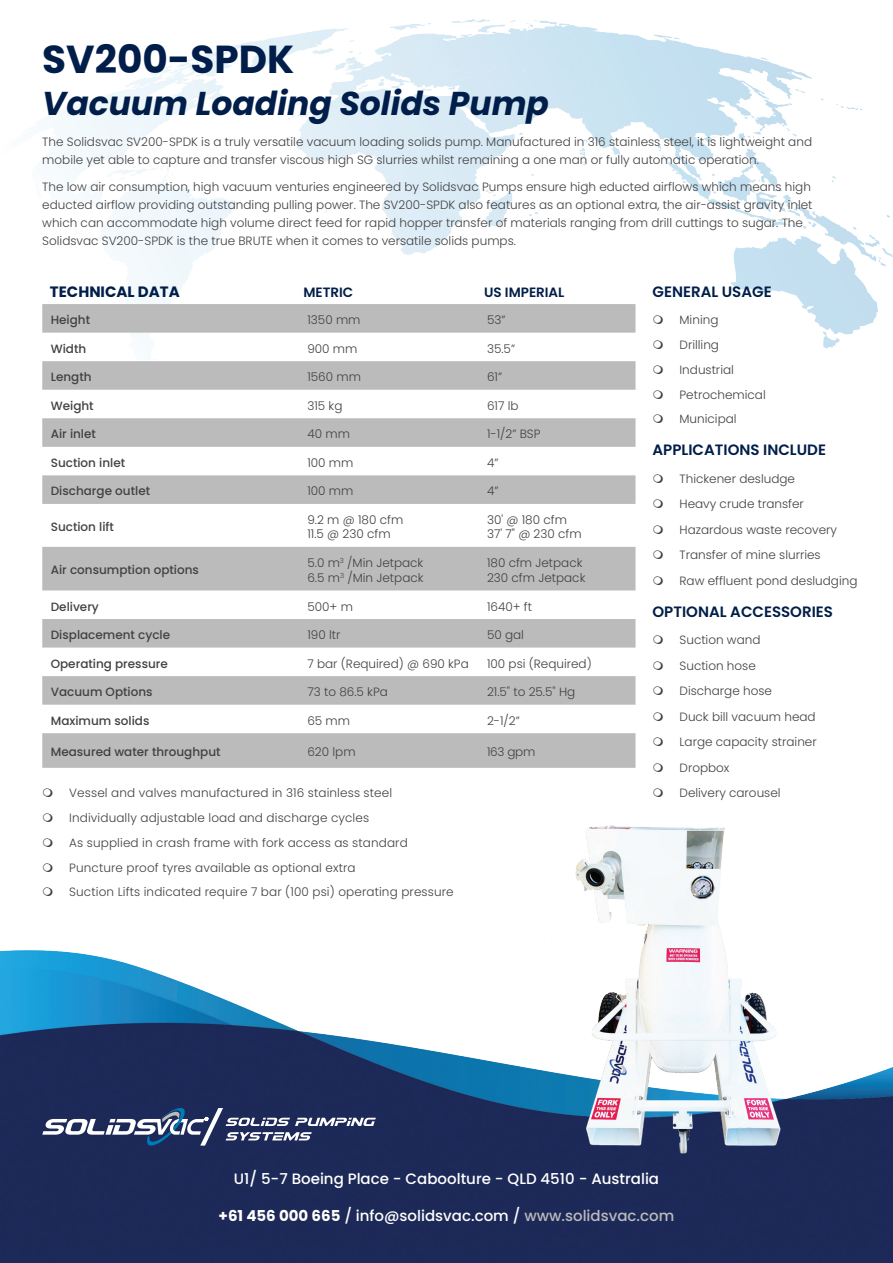
<style>
.page{position:relative;width:893px;height:1263px;background:#fff}
.page>*{position:absolute;margin:0;border:0;box-sizing:border-box;transform-origin:0 0}
.t1{font:700 39px "Poppins";color:#001e49}
.t2{font:italic 700 33px "Poppins";color:#001e49}
.t3{font:500 15px "Poppins";color:#fff}
.t4{font:600 15px "Poppins";color:#001e49}
.t5{font:700 15px "Poppins";color:#001e49}
.t6{font:600 13.5px "Poppins";color:#001e49}
.t7{font:300 12px/25.5px "Poppins";color:#414042}
.t8{font:500 12px "Poppins";color:#414042}
.s1{font-weight:700}
.s2{color:#bbbbbc}
</style>
<div class="page">
<img style="left:0;top:19px;width:893px;height:1244px">
<svg style="left:42px;top:304px;width:593px;height:343px;fill:#bbbbbc"></svg>
<svg style="left:42px;top:676px;width:593px;height:92px;fill:#bbbbbc"></svg>
<svg style="left:42px;top:1108px;width:334px;height:37px;background:#4c577c"></svg>
<img style="left:540px;top:798px;width:277px;height:359px">
<svg style="left:653px;top:316px;width:23px;height:9px"></svg>
<svg style="left:653px;top:340px;width:23px;height:10px"></svg>
<svg style="left:653px;top:365px;width:23px;height:10px"></svg>
<svg style="left:653px;top:390px;width:23px;height:10px"></svg>
<svg style="left:653px;top:415px;width:23px;height:9px"></svg>
<svg style="left:653px;top:474px;width:23px;height:10px"></svg>
<svg style="left:653px;top:500px;width:23px;height:9px"></svg>
<svg style="left:653px;top:525px;width:23px;height:10px"></svg>
<svg style="left:653px;top:551px;width:23px;height:9px"></svg>
<svg style="left:653px;top:576px;width:23px;height:10px"></svg>
<svg style="left:653px;top:636px;width:23px;height:9px"></svg>
<svg style="left:653px;top:661px;width:23px;height:10px"></svg>
<svg style="left:653px;top:687px;width:23px;height:9px"></svg>
<svg style="left:653px;top:712px;width:23px;height:10px"></svg>
<svg style="left:653px;top:738px;width:23px;height:9px"></svg>
<svg style="left:653px;top:763px;width:23px;height:10px"></svg>
<svg style="left:653px;top:789px;width:23px;height:9px"></svg>
<svg style="left:43px;top:789px;width:23px;height:9px"></svg>
<svg style="left:43px;top:813px;width:23px;height:10px"></svg>
<svg style="left:43px;top:838px;width:23px;height:10px"></svg>
<svg style="left:43px;top:863px;width:23px;height:10px"></svg>
<svg style="left:43px;top:888px;width:23px;height:9px"></svg>
<p class="t1" style="left:42px;top:37px;width:254px">SV200-SPDK</p>
<p class="t2" style="left:42px;top:85px;width:508px">Vacuum Loading Solids Pump</p>
<p class="t7" style="left:42px;top:133px;width:771px;line-height:18px">The Solidsvac SV200-SPDK is a truly versatile vacuum loading solids pump. Manufactured in 316 stainless steel, it is lightweight and mobile yet able to capture and transfer viscous high SG slurries whilst remaining a one man or fully automatic operation.</p>
<p class="t7" style="left:42px;top:178px;width:772px;line-height:18px">The low air consumption, high vacuum venturies engineered by Solidsvac Pumps ensure high educted airflows which means high educted airflow providing outstanding pulling power. The SV200-SPDK also features as an optional extra, the air-assist gravity inlet which can accommodate high volume direct feed for rapid hopper transfer of materials ranging from drill cuttings to sugar. The Solidsvac SV200-SPDK is the true BRUTE when it comes to versatile solids pumps.</p>
<p class="t4" style="left:652px;top:283px;width:121px">GENERAL USAGE</p>
<p class="t7" style="left:679px;top:308px;width:88px;line-height:24.8px">Mining<br>Drilling<br>Industrial<br>Petrochemical<br>Municipal</p>
<p class="t4" style="left:652px;top:441px;width:175px">APPLICATIONS INCLUDE</p>
<p class="t7" style="left:679px;top:466px;width:179px">Thickener desludge<br>Heavy crude transfer<br>Hazardous waste recovery<br>Transfer of mine slurries<br>Raw effluent pond desludging</p>
<p class="t4" style="left:652px;top:603px;width:182px">OPTIONAL ACCESSORIES</p>
<p class="t7" style="left:679px;top:627px;width:139px">Suction wand<br>Suction hose<br>Discharge hose<br>Duck bill vacuum head<br>Large capacity strainer<br>Dropbox<br>Delivery carousel</p>
<p class="t5" style="left:50px;top:283px;width:131px">TECHNICAL DATA</p>
<p class="t6" style="left:303px;top:284px;width:51px">METRIC</p>
<p class="t6" style="left:484px;top:284px;width:82px">US IMPERIAL</p>
<p class="t8" style="left:51px;top:313px;width:41px">Height</p>
<p class="t7" style="left:307px;top:307px;width:55px">1350 mm</p>
<p class="t7" style="left:487px;top:307px;width:20px">53”</p>
<p class="t8" style="left:51px;top:341px;width:37px">Width</p>
<p class="t7" style="left:307px;top:336px;width:52px">900 mm</p>
<p class="t7" style="left:487px;top:336px;width:30px">35.5”</p>
<p class="t8" style="left:51px;top:370px;width:42px">Length</p>
<p class="t7" style="left:307px;top:364px;width:55px">1560 mm</p>
<p class="t7" style="left:487px;top:364px;width:17px">61”</p>
<p class="t8" style="left:51px;top:399px;width:44px">Weight</p>
<p class="t7" style="left:307px;top:393px;width:37px">315 kg</p>
<p class="t7" style="left:487px;top:393px;width:33px">617 lb</p>
<p class="t8" style="left:51px;top:427px;width:47px">Air inlet</p>
<p class="t7" style="left:307px;top:421px;width:44px">40 mm</p>
<p class="t7" style="left:487px;top:421px;width:55px">1-1/2” BSP</p>
<p class="t8" style="left:51px;top:456px;width:76px">Suction inlet</p>
<p class="t7" style="left:307px;top:450px;width:48px">100 mm</p>
<p class="t7" style="left:487px;top:450px;width:13px">4”</p>
<p class="t8" style="left:51px;top:484px;width:101px">Discharge outlet</p>
<p class="t7" style="left:307px;top:478px;width:48px">100 mm</p>
<p class="t7" style="left:487px;top:478px;width:13px">4”</p>
<p class="t8" style="left:51px;top:520px;width:65px">Suction lift</p>
<p class="t7" style="left:487px;top:507px;width:81px">30' @ 180 cfm</p>
<p class="t7" style="left:487px;top:521px;width:96px">37' 7" @ 230 cfm</p>
<p class="t7" style="left:307px;top:507px;width:97px">9.2 m @ 180 cfm</p>
<p class="t7" style="left:307px;top:521px;width:85px">11.5 @ 230 cfm</p>
<p class="t7" style="left:307px;top:550px;width:117px">5.0 m<sup>3</sup> /Min Jetpack</p>
<p class="t7" style="left:307px;top:565px;width:118px">6.5 m<sup>3</sup> /Min Jetpack</p>
<p class="t7" style="left:487px;top:550px;width:97px">180 cfm Jetpack</p>
<p class="t7" style="left:487px;top:565px;width:100px">230 cfm Jetpack</p>
<p class="t8" style="left:51px;top:563px;width:150px">Air consumption options</p>
<p class="t8" style="left:51px;top:599px;width:50px">Delivery</p>
<p class="t7" style="left:307px;top:594px;width:47px">500+ m</p>
<p class="t7" style="left:487px;top:594px;width:47px">1640+ ft</p>
<p class="t8" style="left:51px;top:628px;width:121px">Displacement cycle</p>
<p class="t7" style="left:307px;top:622px;width:35px">190 ltr</p>
<p class="t7" style="left:487px;top:622px;width:39px">50 gal</p>
<p class="t8" style="left:51px;top:656px;width:119px">Operating pressure</p>
<p class="t7" style="left:307px;top:651px;width:163px">7 bar (Required) @ 690 kPa</p>
<p class="t7" style="left:487px;top:651px;width:106px">100 psi (Required)</p>
<p class="t8" style="left:51px;top:685px;width:103px">Vacuum Options</p>
<p class="t7" style="left:307px;top:679px;width:82px">73 to 86.5 kPa</p>
<p class="t7" style="left:487px;top:679px;width:90px">21.5" to 25.5" Hg</p>
<p class="t8" style="left:51px;top:713px;width:100px">Maximum solids</p>
<p class="t7" style="left:307px;top:708px;width:44px">65 mm</p>
<p class="t7" style="left:487px;top:708px;width:34px">2-1/2”</p>
<p class="t8" style="left:51px;top:745px;width:171px">Measured water throughput</p>
<p class="t7" style="left:307px;top:739px;width:50px">620 lpm</p>
<p class="t7" style="left:487px;top:739px;width:50px">163 gpm</p>
<p class="t7" style="left:69px;top:781px;width:386px;line-height:24.8px">Vessel and valves manufactured in 316 stainless steel Individually adjustable load and discharge cycles<br>As supplied in crash frame with fork access as standard Puncture proof tyres available as optional extra<br>Suction Lifts indicated require 7 bar (100 psi) operating pressure</p>
<p class="t3" style="left:234px;top:1170px;width:427px">U1/ 5-7 Boeing Place - Caboolture - QLD 4510 - Australia</p>
<p class="t3" style="left:219px;top:1207px;width:457px"><span class="s1">+61 456 000 665</span> / info@solidsvac.com / <span class="s2">www.solidsvac.com</span></p>
</div>
